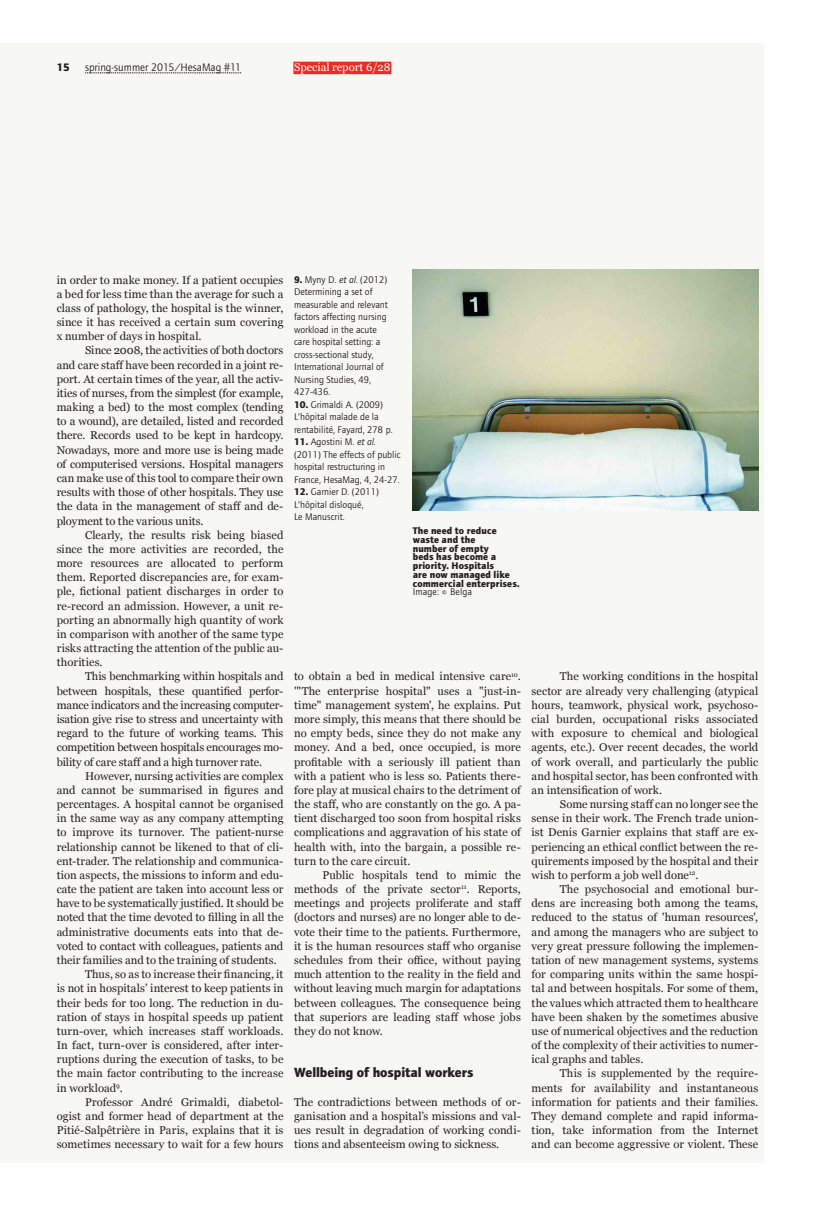
<style>
.page{position:relative;width:815px;height:1205px;background:#fff}
.page>*{position:absolute;margin:0;border:0;box-sizing:border-box;transform-origin:0 0}
.HM___Titre_5_Bold{font:13.75px "etui Foundry Journal bold";color:#231f20}
.HM___Body_G_9__Just{font:11.25px/14.1px "Georgia";letter-spacing:.005em;color:#231f20;text-align:justify}
.t1{font:11.25px "etui Foundry Journal book";color:#231f20}
.HM___Rubrique{font:11.25px "Georgia";color:#fff}
.t2{font:11.25px "etui Foundry Journal bold";color:#231f20}
.HM___Notes{font:10px/12.5px "etui Foundry Journal book";color:#231f20}
.HM___Image{font:10px/8.8px "etui Foundry Journal bold";letter-spacing:.01em;color:#231f20}
.HM___Image-2{font:10px "etui Foundry Journal book";letter-spacing:.01em;color:#231f20}
.s1{font-family:"etui Foundry Journal bold"}
.s2{font-family:"etui Foundry Journal Book";font-style:italic}
</style>
<div class="page">
<div style="left:0;top:43px;width:764px;height:1119px;background:#f7f7f3"></div>
<svg style="left:85px;top:73px;width:156px;height:1px"></svg>
<div style="left:293px;top:62px;width:98px;height:12px;background:#ee2a23"></div>
<img style="left:413px;top:269px;width:345px;height:241px">
<p class="t2" style="left:57px;top:60px;width:15px">15</p>
<p class="t1" style="left:85px;top:61px;width:158px">spring-summer 2015/HesaMag #11</p>
<p class="HM___Rubrique" style="left:294px;top:59px;width:98px">Special report 6/28</p>
<p class="HM___Body_G_9__Just" style="left:57px;top:272px;width:228px">in order to make money. If a patient occupies a bed for less time than the average for such a class of pathology, the hospital is the winner, since it has received a certain sum covering x number of days in hospital.</p>
<p class="HM___Body_G_9__Just" style="left:57px;top:343px;width:228px;text-indent:28px">Since 2008, the activities of both doctors and care staff have been recorded in a joint re&shy;port. At certain times of the year, all the activ&shy;ities of nurses, from the simplest (for example, making a bed) to the most complex (tending to a wound), are detailed, listed and recorded there. Records used to be kept in hardcopy.<br>Nowadays, more and more use is being made of computerised versions. Hospital managers can make use of this tool to compare their own results with those of other hospitals. They use the data in the management of staff and de&shy;ployment to the various units.</p>
<p class="HM___Body_G_9__Just" style="left:57px;top:527px;width:228px;text-indent:28px">Clearly, the results risk being biased since the more activities are recorded, the more resources are allocated to perform them. Reported discrepancies are, for exam&shy;ple, fictional patient discharges in order to re-record an admission. However, a unit re&shy;porting an abnormally high quantity of work in comparison with another of the same type risks attracting the attention of the public au&shy;thorities.</p>
<p class="HM___Body_G_9__Just" style="left:57px;top:669px;width:228px;text-indent:28px">This benchmarking within hospitals and between hospitals, these quantified perfor&shy;mance indicators and the increasing computer&shy;isation give rise to stress and uncertainty with regard to the future of working teams. This competition between hospitals encourages mo&shy;bility of care staff and a high turnover rate.</p>
<p class="HM___Body_G_9__Just" style="left:57px;top:768px;width:228px;text-indent:28px">However, nursing activities are complex and cannot be summarised in figures and percentages. A hospital cannot be organised in the same way as any company attempting to improve its turnover. The patient-nurse relationship cannot be likened to that of cli&shy;ent-trader. The relationship and communica&shy;tion aspects, the missions to inform and edu&shy;cate the patient are taken into account less or have to be systematically justified. It should be noted that the time devoted to filling in all the administrative documents eats into that de&shy;voted to contact with colleagues, patients and their families and to the training of students.</p>
<p class="HM___Body_G_9__Just" style="left:57px;top:967px;width:228px;text-indent:28px">Thus, so as to increase their financing, it is not in hospitals’ interest to keep patients in their beds for too long. The reduction in du&shy;ration of stays in hospital speeds up patient turn-over, which increases staff workloads.<br>In fact, turn-over is considered, after inter&shy;ruptions during the execution of tasks, to be the main factor contributing to the increase in workload<sup>9</sup>.</p>
<p class="HM___Body_G_9__Just" style="left:57px;top:1094px;width:228px;text-indent:28px">Professor André Grimaldi, diabetol&shy;ogist and former head of department at the Pitié-Salpêtrière in Paris, explains that it is sometimes necessary to wait for a few hours</p>
<p class="HM___Notes" style="left:294px;top:273px;width:95px"><span class="s1">9.</span> Myny D. <span class="s2">et al.</span> (2012)<br>Determining a set of measurable and relevant factors affecting nursing workload in the acute care hospital setting: a cross-sectional study,<br>International Journal of<br>Nursing Studies, 49,<br>427-436.</p>
<p class="HM___Notes" style="left:294px;top:398px;width:100px"><span class="s1">10.</span> Grimaldi A. (2009)<br>L’hôpital malade de la rentabilité, Fayard, 278 p.</p>
<p class="HM___Notes" style="left:294px;top:436px;width:108px"><span class="s1">11.</span> Agostini M. <span class="s2">et al. </span>(2011) The effects of public hospital restructuring in<br>France, HesaMag, 4, 24-27.</p>
<p class="HM___Notes" style="left:294px;top:486px;width:86px"><span class="s1">12.</span> Garnier D. (2011)<br>L’hôpital disloqué,<br>Le Manuscrit.</p>
<p class="HM___Image" style="left:413px;top:526px;width:108px">The need to reduce waste and the<br>number of empty<br>beds has become a priority. Hospitals<br>are now managed like commercial enterprises.</p>
<p class="HM___Image-2" style="left:413px;top:586px;width:61px">Image: © Belga</p>
<p class="HM___Body_G_9__Just" style="left:294px;top:669px;width:228px">to obtain a bed in medical intensive care<sup>10</sup>. '"The enterprise hospital" uses a "just-in&shy;time" management system', he explains. Put more simply, this means that there should be no empty beds, since they do not make any money. And a bed, once occupied, is more profitable with a seriously ill patient than with a patient who is less so. Patients there&shy;fore play at musical chairs to the detriment of the staff, who are constantly on the go. A pa&shy;tient discharged too soon from hospital risks complications and aggravation of his state of health with, into the bargain, a possible re&shy;turn to the care circuit.</p>
<p class="HM___Body_G_9__Just" style="left:294px;top:867px;width:229px;text-indent:28px">Public hospitals tend to mimic the methods of the private sector<sup>11</sup>. Reports, meetings and projects proliferate and staff (doctors and nurses) are no longer able to de&shy;vote their time to the patients. Furthermore, it is the human resources staff who organise schedules from their office, without paying much attention to the reality in the field and without leaving much margin for adaptations between colleagues. The consequence being that superiors are leading staff whose jobs they do not know.</p>
<p class="HM___Titre_5_Bold" style="left:294px;top:1064px;width:181px">Wellbeing of hospital workers</p>
<p class="HM___Body_G_9__Just" style="left:294px;top:1094px;width:228px">The contradictions between methods of or&shy;ganisation and a hospital’s missions and val&shy;ues result in degradation of working condi&shy;tions and absenteeism owing to sickness.</p>
<p class="HM___Body_G_9__Just" style="left:531px;top:669px;width:228px;text-indent:28px">The working conditions in the hospital sector are already very challenging (atypical hours, teamwork, physical work, psychoso&shy;cial burden, occupational risks associated with exposure to chemical and biological agents, etc.). Over recent decades, the world of work overall, and particularly the public and hospital sector, has been confronted with an intensification of work.</p>
<p class="HM___Body_G_9__Just" style="left:531px;top:796px;width:228px;text-indent:28px">Some nursing staff can no longer see the sense in their work. The French trade union&shy;ist Denis Garnier explains that staff are ex&shy;periencing an ethical conflict between the re&shy;quirements imposed by the hospital and their wish to perform a job well done<sup>12</sup>.</p>
<p class="HM___Body_G_9__Just" style="left:531px;top:882px;width:228px;text-indent:28px">The psychosocial and emotional bur&shy;dens are increasing both among the teams, reduced to the status of 'human resources', and among the managers who are subject to very great pressure following the implemen&shy;tation of new management systems, systems for comparing units within the same hospi&shy;tal and between hospitals. For some of them, the values which attracted them to healthcare have been shaken by the sometimes abusive use of numerical objectives and the reduction of the complexity of their activities to numer&shy;ical graphs and tables.</p>
<p class="HM___Body_G_9__Just" style="left:531px;top:1066px;width:228px;text-indent:28px">This is supplemented by the require&shy;ments for availability and instantaneous information for patients and their families.<br>They demand complete and rapid informa&shy;tion, take information from the Internet and can become aggressive or violent. These</p>
</div>
